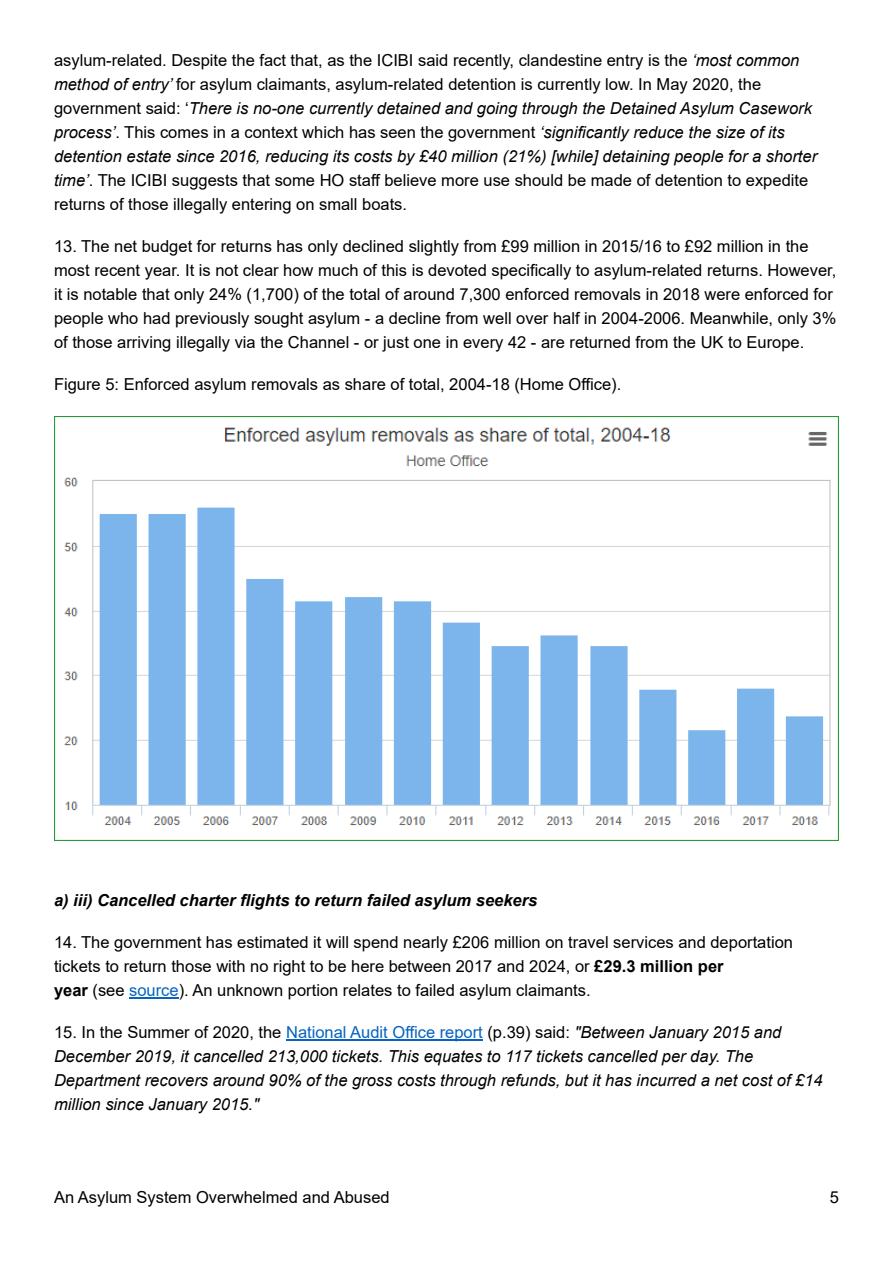
<style>
.page{position:relative;width:893px;height:1263px;background:#fff}
.page>*{position:absolute;margin:0;border:0;box-sizing:border-box;transform-origin:0 0}
.t1{font:16.5px/24px "Arial";color:#000}
.t2{font:italic 16.5px/24px "Arial";color:#000}
.t3{font:italic 700 16.5px "Arial";color:#000}
.s1{font-style:italic}
.s2{font-weight:700}
.s3{color:#0563c1}
.s4{font-style:normal}
.s5{font-style:normal;color:#0563c1}
</style>
<div class="page">
<hr style="left:129px;top:998px;width:50px;height:1px;background:#0563c1">
<hr style="left:286px;top:1040px;width:197px;height:1px;background:#0563c1">
<img style="left:54px;top:416px;width:785px;height:424px">
<p class="t1" style="left:54px;top:50px;width:765px">asylum-related. Despite the fact that, as the ICIBI said recently, clandestine entry is the <span class="s1">‘most common method of entry’</span> for asylum claimants, asylum-related detention is currently low. In May 2020, the government said: ‘<span class="s1">There is no-one currently detained and going through the Detained Asylum Casework process’</span>. This comes in a context which has seen the government <span class="s1">‘significantly reduce the size of its detention estate since 2016, reducing its costs by £40 million (21%) [while] detaining people for a shorter time’</span>. The ICIBI suggests that some HO staff believe more use should be made of detention to expedite returns of those illegally entering on small boats.</p>
<p class="t1" style="left:54px;top:236px;width:784px">13. The net budget for returns has only declined slightly from £99 million in 2015/16 to £92 million in the most recent year. It is not clear how much of this is devoted specifically to asylum-related returns. However, it is notable that only 24% (1,700) of the total of around 7,300 enforced removals in 2018 were enforced for people who had previously sought asylum - a decline from well over half in 2004-2006. Meanwhile, only 3% of those arriving illegally via the Channel - or just one in every 42 - are returned from the UK to Europe.</p>
<p class="t1" style="left:54px;top:374px;width:569px">Figure 5: Enforced asylum removals as share of total, 2004-18 (Home Office).</p>
<p class="t3" style="left:54px;top:894px;width:485px">a) iii) Cancelled charter flights to return failed asylum seekers</p>
<p class="t1" style="left:54px;top:932px;width:740px">14. The government has estimated it will spend nearly £206 million on travel services and deportation tickets to return those with no right to be here between 2017 and 2024, or <span class="s2">£29.3 million per<br>year</span> (see <span class="s3">source</span>). An unknown portion relates to failed asylum claimants.</p>
<p class="t2" style="left:54px;top:1022px;width:770px"><span class="s4">15. In the Summer of 2020, the</span> <span class="s5">National Audit Office report</span> <span class="s4">(p.39) said:</span> "Between January 2015 and December 2019, it cancelled 213,000 tickets. This equates to 117 tickets cancelled per day. The Department recovers around 90% of the gross costs through refunds, but it has incurred a net cost of £14 million since January 2015."</p>
<p class="t1" style="left:54px;top:1187px;width:337px">An Asylum System Overwhelmed and Abused</p>
<p class="t1" style="left:830px;top:1187px;width:11px">5</p>
</div>
